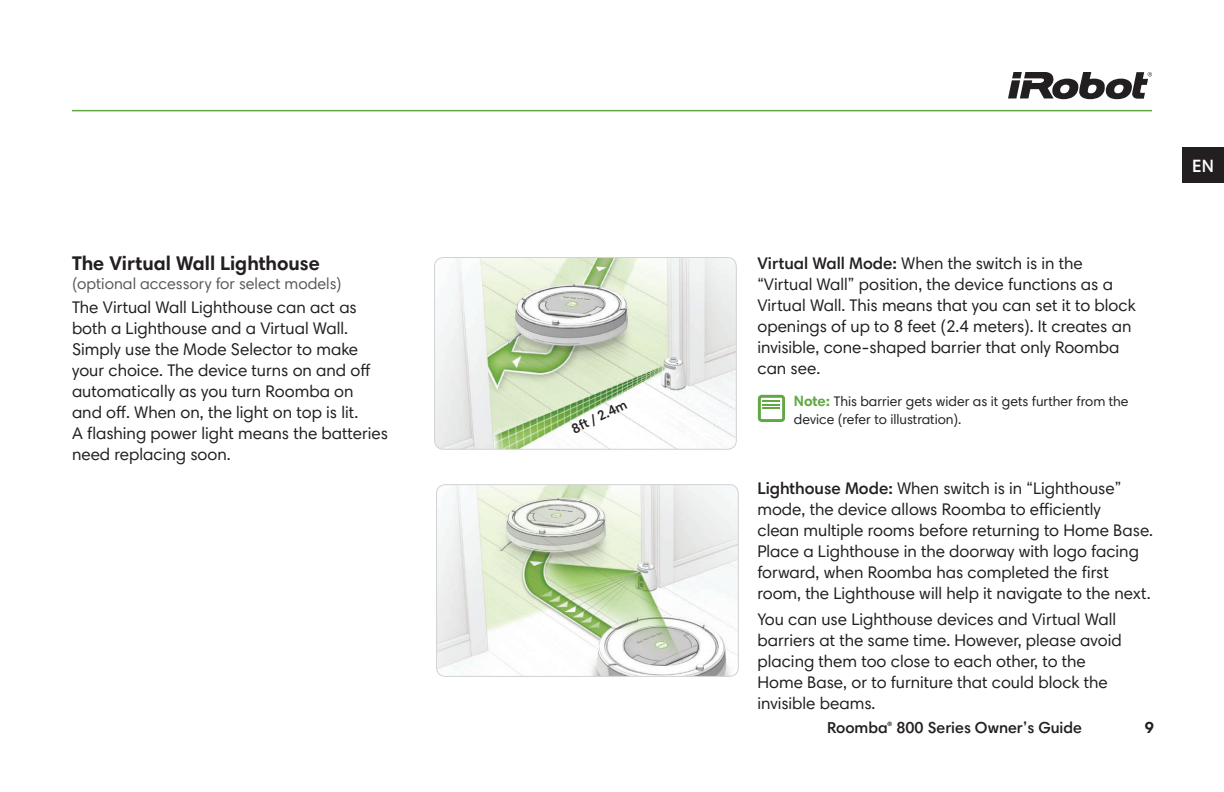
<style>
.page{position:relative;width:1224px;height:792px;background:#fff}
.page>*{position:absolute;margin:0;border:0;box-sizing:border-box;transform-origin:0 0}
.t1{font:700 20px "Harmonia Sans Pro";color:#231f20}
.t2{font:600 18px "Harmonia Sans Pro";color:#fff}
.t3{font:17px/21px "Harmonia Sans Pro";color:#231f20}
.t4{font:16px "Harmonia Sans Pro";color:#57585a}
.t5{font:600 16px "Harmonia Sans Pro";color:#231f20}
.t6{font:700 16px "Harmonia Sans Pro";color:#231f20}
.t7{font:14px/18px "Harmonia Sans Pro";color:#231f20}
.t8{font:600 13.8px "Harmonia Sans Pro";color:#231f20}
.s1{font-weight:600}
.s2{font-weight:700;font-size:15px;color:#61a844}
</style>
<div class="page">
<svg style="left:1008px;top:72px;width:144px;height:27px"></svg>
<hr style="left:72px;top:110px;width:1080px;height:1px;background:#61a844">
<div style="left:1182px;top:147px;width:42px;height:36px;background:#231f20"></div>
<img style="left:438px;top:486px;width:299px;height:189px">
<div style="left:436px;top:484px;width:303px;height:193px;border:1px solid #d1d2d4;border-radius:9px"></div>
<img style="left:436px;top:259px;width:299px;height:189px">
<div style="left:434px;top:257px;width:303px;height:193px;border:1px solid #d1d2d4;border-radius:9px"></div>
<div style="left:758px;top:395px;width:27px;height:27px;border:3px solid #61a844;border-radius:2px"></div>
<svg style="left:762px;top:400px;width:18px;height:9px"></svg>
<p class="t1" style="left:72px;top:250px;width:249px">The Virtual Wall Lighthouse</p>
<p class="t4" style="left:72px;top:273px;width:271px">(optional accessory for select models)</p>
<p class="t3" style="left:72px;top:297px;width:318px">The Virtual Wall Lighthouse can act as both a Lighthouse and a Virtual Wall.<br>Simply use the Mode Selector to make your choice. The device turns on and off automatically as you turn Roomba on<br>and off. When on, the light on top is lit.<br>A flashing power light means the batteries need replacing soon.</p>
<p class="t8" style="left:569px;top:421px;width:61px;rotate:-26deg">8ft / 2.4m</p>
<p class="t3" style="left:757px;top:252px;width:380px"><span class="s1">Virtual Wall Mode:</span> When the switch is in the “Virtual Wall” position, the device functions as a Virtual Wall. This means that you can set it to block openings of up to 8 feet (2.4 meters). It creates an invisible, cone-shaped barrier that only Roomba can see.</p>
<p class="t7" style="left:794px;top:392px;width:336px"><span class="s2">Note:</span> This barrier gets wider as it gets further from the device (refer to illustration).</p>
<p class="t3" style="left:757px;top:477px;width:397px"><span class="s1">Lighthouse Mode:</span> When switch is in “Lighthouse” mode, the device allows Roomba to efficiently<br>clean multiple rooms before returning to Home Base.<br>Place a Lighthouse in the doorway with logo facing forward, when Roomba has completed the first room, the Lighthouse will help it navigate to the next.</p>
<p class="t3" style="left:757px;top:608px;width:366px">You can use Lighthouse devices and Virtual Wall barriers at the same time. However, please avoid placing them too close to each other, to the Home Base, or to furniture that could block the invisible beams.</p>
<p class="t5" style="left:827px;top:718px;width:256px">Roomba<sup>®</sup> 800 Series Owner’s Guide</p>
<p class="t6" style="left:1145px;top:717px;width:11px">9</p>
<p class="t2" style="left:1192px;top:154px;width:23px">EN</p>
</div>
